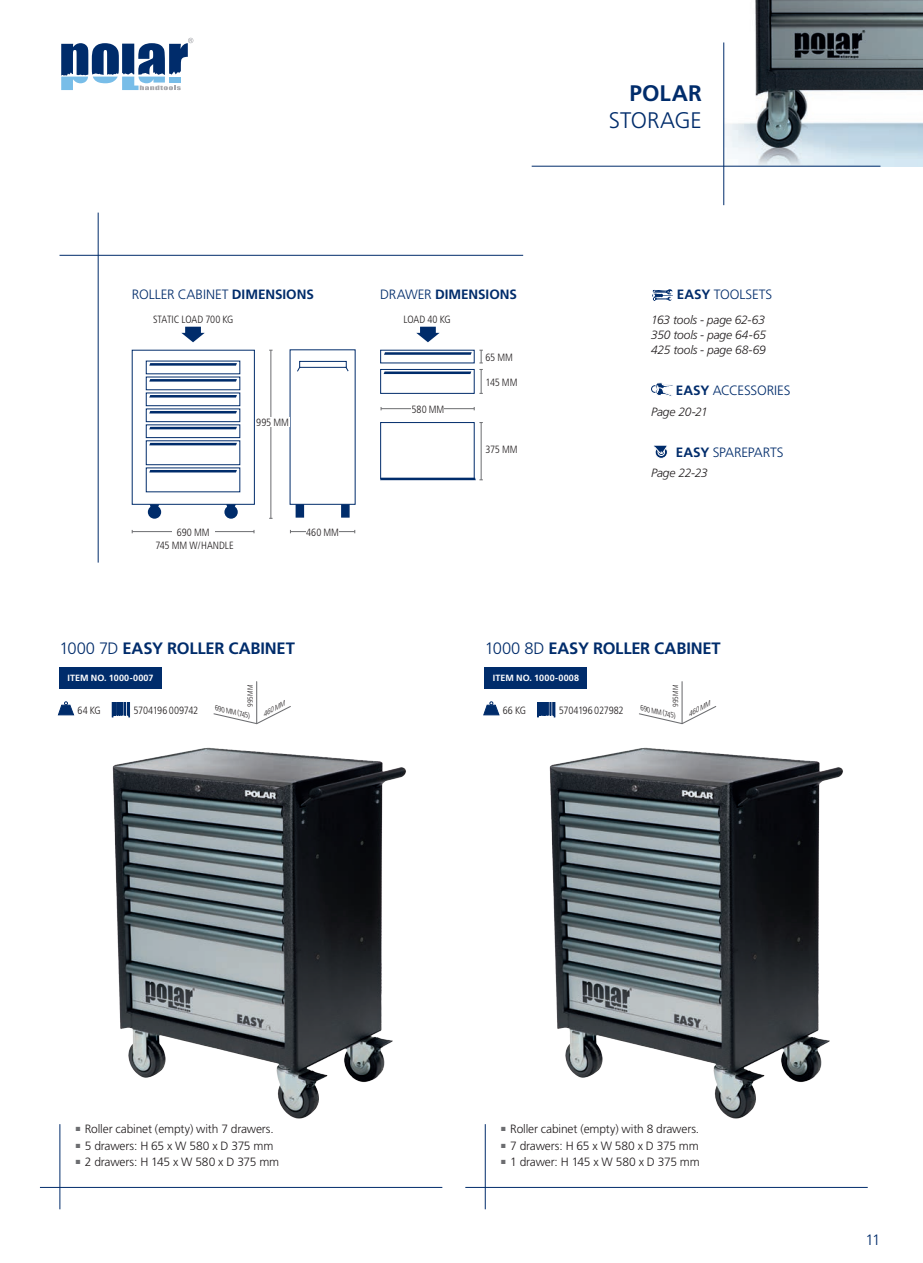
<style>
.page{position:relative;width:923px;height:1263px;background:#fff}
.page>*{position:absolute;margin:0;border:0;box-sizing:border-box;transform-origin:0 0}
.t1{font:300 22.5px "Frutiger";letter-spacing:-.005em;color:#002c6b}
.t2{font:700 22.5px "Frutiger";letter-spacing:.01em;color:#002c6b}
.t3{font:700 16.5px "Frutiger";letter-spacing:-.015em;color:#002c6b}
.t4{font:300 15px "Frutiger";color:#002c6b}
.t5{font:300 13.5px "Frutiger";letter-spacing:-.005em;color:#002c6b}
.t6{font:700 13.5px "Frutiger";letter-spacing:-.005em;color:#002c6b}
.t7{font:300 12px "Frutiger";letter-spacing:-.015em;color:#231f20}
.t8{font:italic 300 12px/15px "Frutiger";letter-spacing:-.01em;color:#231f20;text-align:justify}
.t9{font:300 condensed 10.5px "Frutiger";letter-spacing:-.01em;color:#231f20}
.t10{font:700 9px "Frutiger";letter-spacing:.015em;color:#fff}
.t11{font:italic 300 condensed 7.5px "Frutiger";color:#231f20}
.t12{font:300 condensed 7.5px "Frutiger";letter-spacing:-.035em;color:#231f20}
.t13{font:italic 300 condensed 6.9px "Frutiger";color:#231f20;scale:1.17 1}
.s1{font-weight:700}
.s2{font-weight:300}
</style>
<div class="page">
<img style="left:724px;top:0;width:199px;height:167px">
<img style="left:112px;top:747px;width:294px;height:372px">
<img style="left:549px;top:747px;width:294px;height:372px">
<hr style="left:256px;top:682px;width:1px;height:42px;background:#6c6d70">
<svg style="left:213px;top:705px;width:78px;height:20px"></svg>
<hr style="left:681px;top:682px;width:1px;height:42px;background:#6c6d70">
<svg style="left:639px;top:705px;width:78px;height:20px"></svg>
<svg style="left:61px;top:38px;width:132px;height:52px"></svg>
<hr style="left:723px;top:42px;width:1px;height:163px;background:#002c6b">
<hr style="left:531px;top:166px;width:349px;height:1px;background:#002c6b">
<hr style="left:59px;top:1124px;width:1px;height:85px;background:#002c6b">
<hr style="left:485px;top:1124px;width:1px;height:85px;background:#002c6b">
<hr style="left:40px;top:1187px;width:402px;height:1px;background:#002c6b">
<hr style="left:465px;top:1187px;width:402px;height:1px;background:#002c6b">
<hr style="left:98px;top:213px;width:1px;height:349px;background:#002c6b">
<hr style="left:59px;top:255px;width:464px;height:1px;background:#002c6b">
<div style="left:148px;top:505px;width:13px;height:14px;background:#002c6b;border-radius:50%"></div>
<div style="left:224px;top:505px;width:14px;height:14px;background:#002c6b;border-radius:50%"></div>
<svg style="left:132px;top:350px;width:123px;height:155px"></svg>
<hr style="left:270px;top:350px;width:1px;height:168px;background:#6c6d70">
<div style="left:146px;top:361px;width:94px;height:13px;background:#fff"></div>
<div style="left:146px;top:377px;width:94px;height:13px;background:#fff"></div>
<div style="left:146px;top:393px;width:94px;height:13px;background:#fff;border:1px solid #002c6b"></div>
<div style="left:146px;top:440px;width:94px;height:25px;background:#fff;border:1px solid #002c6b"></div>
<svg style="left:146px;top:424px;width:94px;height:14px"></svg>
<div style="left:146px;top:467px;width:94px;height:25px;background:#fff"></div>
<svg style="left:149px;top:363px;width:88px;height:3px"></svg>
<svg style="left:149px;top:379px;width:88px;height:3px"></svg>
<svg style="left:149px;top:395px;width:88px;height:2px"></svg>
<svg style="left:149px;top:427px;width:88px;height:2px"></svg>
<svg style="left:149px;top:443px;width:88px;height:2px"></svg>
<svg style="left:149px;top:470px;width:88px;height:2px"></svg>
<div style="left:146px;top:408px;width:94px;height:14px;background:#fff;border:1px solid #002c6b"></div>
<svg style="left:149px;top:411px;width:88px;height:2px"></svg>
<div style="left:295px;top:502px;width:9px;height:16px;background:#002c6b;border:2px solid #002c6b"></div>
<svg style="left:341px;top:505px;width:8px;height:13px"></svg>
<div style="left:290px;top:349px;width:65px;height:156px;background:#fff"></div>
<div style="left:299px;top:361px;width:48px;height:7px;background:#fff;border:1px solid #002c6b"></div>
<svg style="left:297px;top:366px;width:4px;height:6px"></svg>
<div style="left:185px;top:327px;width:16px;height:7px;background:#002c6b;border:2px solid #002c6b"></div>
<svg style="left:181px;top:333px;width:24px;height:9px"></svg>
<hr style="left:132px;top:531px;width:122px;height:1px;background:#6c6d70">
<hr style="left:290px;top:531px;width:65px;height:1px;background:#6c6d70">
<hr style="left:381px;top:408px;width:93px;height:1px;background:#6c6d70">
<svg style="left:479px;top:350px;width:4px;height:44px"></svg>
<hr style="left:481px;top:422px;width:1px;height:58px;background:#6c6d70">
<div style="left:380px;top:369px;width:94px;height:25px;background:#fff;border:1px solid #002c6b"></div>
<div style="left:380px;top:422px;width:94px;height:57px;background:#fff;border:1px solid #002c6b"></div>
<svg style="left:384px;top:352px;width:88px;height:3px"></svg>
<svg style="left:383px;top:371px;width:88px;height:3px"></svg>
<svg style="left:380px;top:478px;width:103px;height:2px"></svg>
<div style="left:420px;top:327px;width:16px;height:7px;background:#002c6b;border:2px solid #002c6b"></div>
<svg style="left:416px;top:333px;width:23px;height:9px"></svg>
<svg style="left:652px;top:289px;width:21px;height:12px"></svg>
<svg style="left:651px;top:382px;width:22px;height:14px"></svg>
<div style="left:655px;top:446px;width:12px;height:12px;border:1px solid #fff;border-radius:50%"></div>
<div style="left:658px;top:449px;width:6px;height:7px;border:1px solid #fff;border-radius:50%"></div>
<svg style="left:654px;top:445px;width:14px;height:10px"></svg>
<svg style="left:58px;top:701px;width:16px;height:14px"></svg>
<svg style="left:483px;top:701px;width:16px;height:14px"></svg>
<svg style="left:112px;top:702px;width:18px;height:15px"></svg>
<svg style="left:537px;top:702px;width:18px;height:15px"></svg>
<div style="left:256px;top:417px;width:34px;height:10px;background:#fff"></div>
<div style="left:411px;top:405px;width:33px;height:8px;background:#fff"></div>
<div style="left:306px;top:528px;width:33px;height:8px;background:#fff"></div>
<div style="left:172px;top:528px;width:43px;height:8px;background:#fff"></div>
<div style="left:59px;top:668px;width:103px;height:21px;background:#002c6b"></div>
<div style="left:485px;top:668px;width:102px;height:21px;background:#002c6b"></div>
<h1 class="t2" style="left:629px;top:80px;width:74px">POLAR</h1>
<h1 class="t1" style="left:609px;top:108px;width:94px">STORAGE</h1>
<p class="t5" style="left:132px;top:287px;width:183px">ROLLER CABINET <span class="s1">DIMENSIONS</span></p>
<p class="t6" style="left:380px;top:287px;width:138px"><span class="s2">DRAWER</span> DIMENSIONS</p>
<p class="t5" style="left:677px;top:287px;width:97px"><span class="s1">EASY</span> TOOLSETS</p>
<p class="t9" style="left:153px;top:313px;width:82px">STATIC LOAD 700 KG</p>
<p class="t9" style="left:403px;top:313px;width:49px">LOAD 40 KG</p>
<p class="t9" style="left:256px;top:416px;width:34px">995 MM</p>
<p class="t9" style="left:177px;top:526px;width:34px">690 MM</p>
<p class="t9" style="left:306px;top:526px;width:34px">460 MM</p>
<p class="t9" style="left:155px;top:540px;width:80px">745 MM W/HANDLE</p>
<p class="t9" style="left:411px;top:403px;width:34px">580 MM</p>
<p class="t9" style="left:485px;top:351px;width:29px">65 MM</p>
<p class="t9" style="left:485px;top:376px;width:33px">145 MM</p>
<p class="t9" style="left:485px;top:444px;width:34px">375 MM</p>
<p class="t8" style="left:651px;top:312px;width:116px">163 tools - page 62-63<br>350 tools - page 64-65<br>425 tools - page 68-69</p>
<p class="t5" style="left:676px;top:383px;width:116px"><span class="s1">EASY</span> ACCESSORIES</p>
<p class="t8" style="left:651px;top:404px;width:58px">Page 20-21</p>
<p class="t5" style="left:676px;top:444px;width:109px"><span class="s1">EASY</span> SPAREPARTS</p>
<p class="t8" style="left:651px;top:466px;width:58px">Page 22-23</p>
<h2 class="t3" style="left:59px;top:639px;width:237px"><span class="s2">1000 7D</span> EASY ROLLER CABINET</h2>
<h2 class="t3" style="left:485px;top:639px;width:237px"><span class="s2">1000 8D</span> EASY ROLLER CABINET</h2>
<p class="t10" style="left:67px;top:672px;width:88px">ITEM NO. 1000-0007</p>
<p class="t10" style="left:493px;top:672px;width:88px">ITEM NO. 1000-0008</p>
<p class="t12" style="left:246px;top:707px;width:23px;rotate:-90deg">995 MM</p>
<p class="t11" style="left:217px;top:704px;width:37px;rotate:13deg">690 MM (745)</p>
<p class="t13" style="left:686px;top:711px;width:22px;rotate:-27deg">460 MM</p>
<p class="t12" style="left:671px;top:707px;width:23px;rotate:-90deg">995 MM</p>
<p class="t11" style="left:642px;top:704px;width:37px;rotate:13deg">690 MM (745)</p>
<p class="t13" style="left:261px;top:711px;width:22px;rotate:-27deg">460 MM</p>
<p class="t9" style="left:77px;top:704px;width:25px">64 KG</p>
<p class="t9" style="left:133px;top:704px;width:66px">5704196 009742</p>
<p class="t9" style="left:503px;top:704px;width:25px">66 KG</p>
<p class="t9" style="left:559px;top:704px;width:66px">5704196 027982</p>
<p class="t7" style="left:76px;top:1122px;width:200px"><sup>■</sup> Roller cabinet (empty) with 7 drawers.</p>
<p class="t7" style="left:76px;top:1139px;width:199px"><sup>■</sup> 5 drawers: H 65 x W 580 x D 375 mm</p>
<p class="t7" style="left:76px;top:1155px;width:205px"><sup>■</sup> 2 drawers: H 145 x W 580 x D 375 mm</p>
<p class="t7" style="left:501px;top:1122px;width:200px"><sup>■</sup> Roller cabinet (empty) with 8 drawers.</p>
<p class="t7" style="left:501px;top:1139px;width:199px"><sup>■</sup> 7 drawers: H 65 x W 580 x D 375 mm</p>
<p class="t7" style="left:501px;top:1155px;width:200px"><sup>■</sup> 1 drawer: H 145 x W 580 x D 375 mm</p>
<p class="t4" style="left:865px;top:1231px;width:17px">11</p>
</div>
